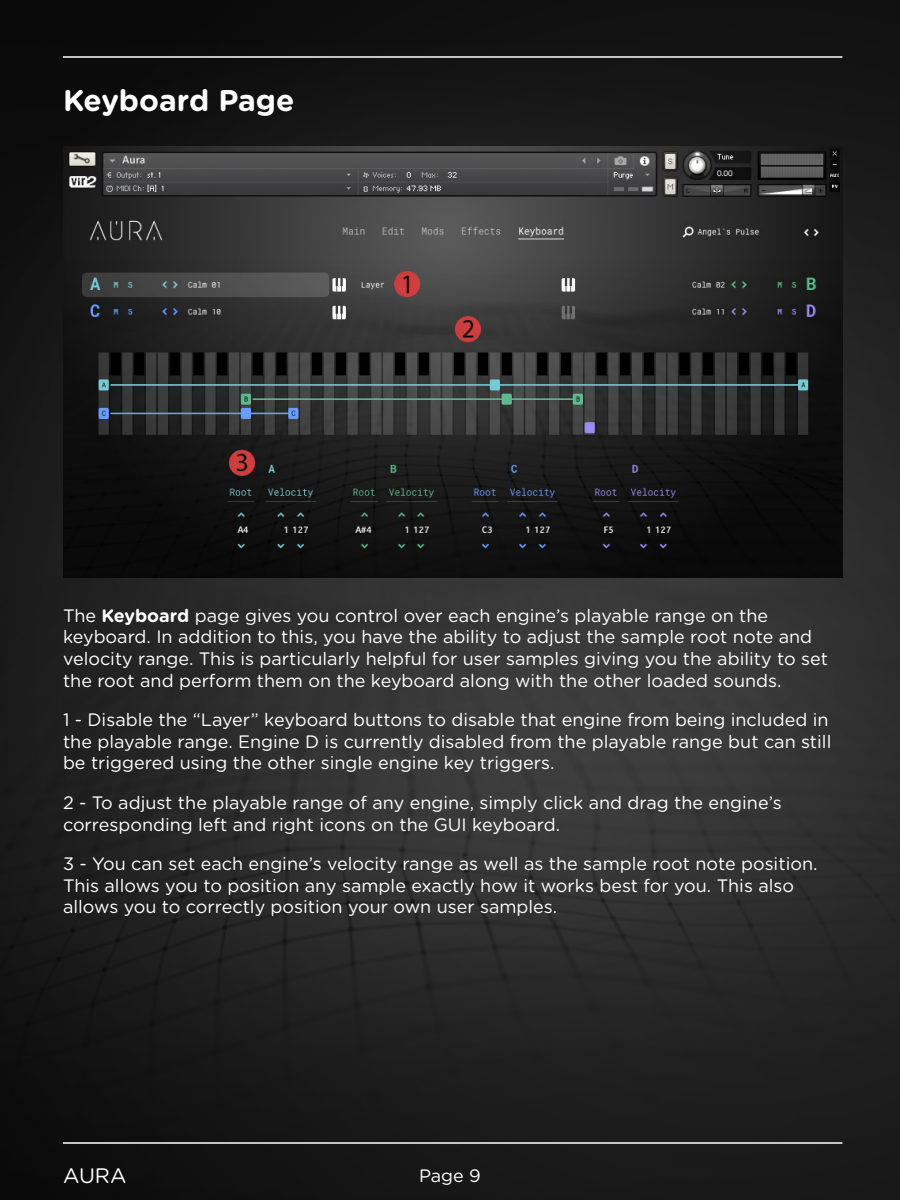
<style>
.page{position:relative;width:900px;height:1200px;background:#fff}
.page>*{position:absolute;margin:0;border:0;box-sizing:border-box;transform-origin:0 0}
.t1{font:700 30px "Gotham Rounded";color:#fff}
.t2{font:21px "Gotham Rounded";color:#fff}
.call_out_text{font:18px/21.6px "Gotham Rounded";color:#fff}
.s1{font-weight:700}
</style>
<div class="page">
<img style="left:0;top:0;width:900px;height:1200px">
<hr style="left:63px;top:1142px;width:779px;height:2px;background:#fff">
<hr style="left:63px;top:56px;width:779px;height:2px;background:#fff">
<img style="left:63px;top:146px;width:779px;height:432px">
<p class="t1" style="left:63px;top:78px;width:233px">Keyboard Page</p>
<p class="call_out_text" style="left:63px;top:604px;width:767px">The <span class="s1">Keyboard</span> page gives you control over each engine’s playable range on the keyboard. In addition to this, you have the ability to adjust the sample root note and velocity range. This is particularly helpful for user samples giving you the ability to set the root and perform them on the keyboard along with the other loaded sounds.</p>
<p class="call_out_text" style="left:63px;top:708px;width:770px">1 - Disable the “Layer” keyboard buttons to disable that engine from being included in the playable range. Engine D is currently disabled from the playable range but can still be triggered using the other single engine key triggers.</p>
<p class="call_out_text" style="left:63px;top:791px;width:720px">2 - To adjust the playable range of any engine, simply click and drag the engine’s corresponding left and right icons on the GUI keyboard.</p>
<p class="call_out_text" style="left:63px;top:852px;width:756px">3 - You can set each engine’s velocity range as well as the sample root note position.<br>This allows you to position any sample exactly how it works best for you. This also allows you to correctly position your own user samples.</p>
<p class="t2" style="left:63px;top:1161px;width:65px">AURA</p>
<p class="call_out_text" style="left:419px;top:1164px;width:63px">Page 9</p>
</div>
